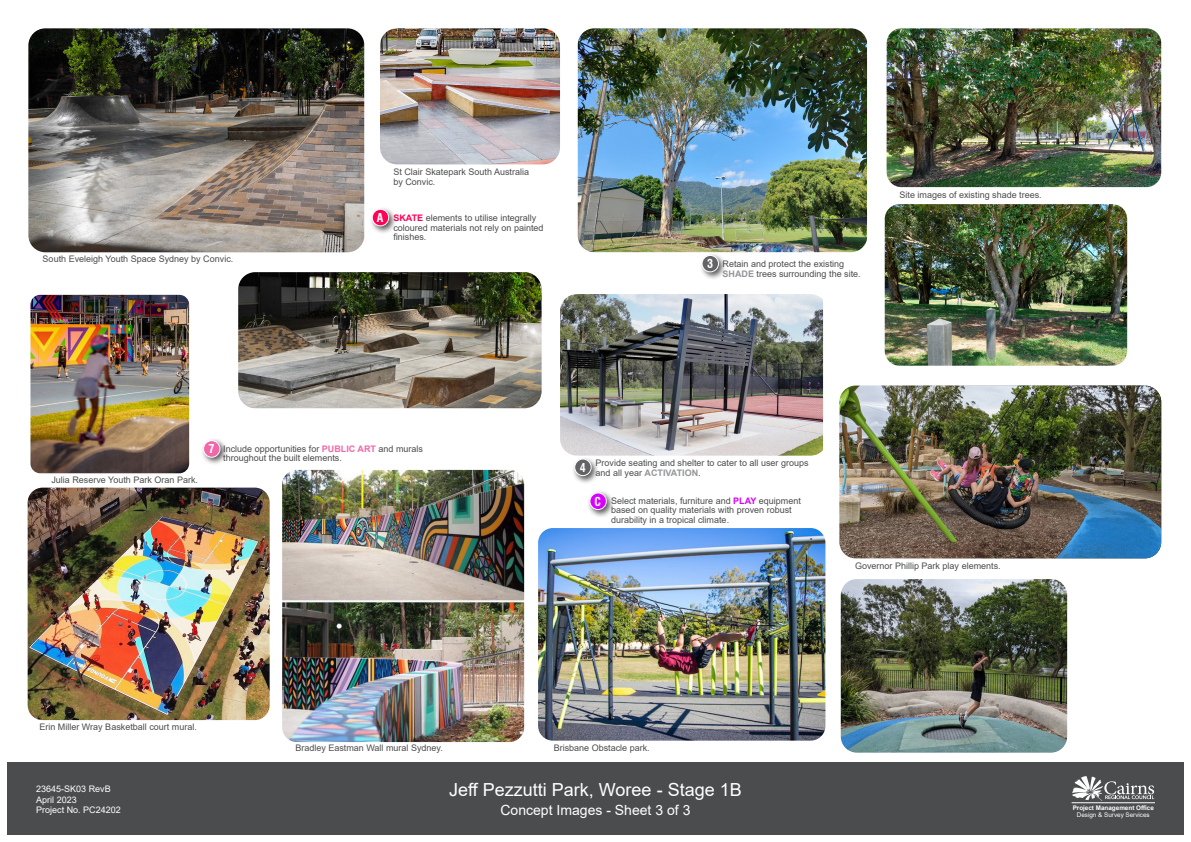
<style>
.page{position:relative;width:1191px;height:842px;background:#fff}
.page>*{position:absolute;margin:0;border:0;box-sizing:border-box;transform-origin:0 0}
.t1{font:18px "Arial";color:#fff}
.t2{font:14px "Arial";color:#fff}
.Photo_Numbers{font:700 condensed 12px "Swiss 721 BT";color:#fff}
.Body{font:9px/9.5px "Arial";color:#4b4c4d}
.t3{font:9px "Arial";color:#fff}
.t4{font:700 6.3px "Arial";color:#fff}
.t5{font:6.3px "Arial";color:#fff}
.s1{font-weight:700;color:#ff0155}
.s2{font-weight:700;color:#939598}
.s3{font-weight:700;color:#f168a8}
.s4{font-weight:700;color:#d800ff}
</style>
<div class="page">
<div style="left:7px;top:763px;width:1176px;height:72px;background:#4b4c4d"></div>
<svg style="left:1072px;top:776px;width:82px;height:25px"></svg>
<hr style="left:1071px;top:802px;width:84px;height:1px;background:#fff">
<img style="left:238px;top:272px;width:303px;height:136px">
<img style="left:560px;top:294px;width:263px;height:162px">
<img style="left:28px;top:28px;width:336px;height:224px">
<img style="left:380px;top:28px;width:180px;height:136px">
<img style="left:839px;top:386px;width:322px;height:172px">
<img style="left:538px;top:528px;width:287px;height:213px">
<img style="left:840px;top:579px;width:227px;height:174px">
<img style="left:886px;top:28px;width:275px;height:159px">
<img style="left:884px;top:204px;width:243px;height:162px">
<img style="left:578px;top:28px;width:289px;height:224px">
<img style="left:28px;top:488px;width:242px;height:232px">
<img style="left:282px;top:470px;width:242px;height:272px">
<img style="left:30px;top:295px;width:159px;height:178px">
<div style="left:369px;top:206px;width:28px;height:29px;background:#231f20;opacity:.75"></div>
<div style="left:372px;top:209px;width:17px;height:17px;background:#ff0155;border-radius:50%"></div>
<div style="left:372px;top:209px;width:17px;height:17px;border:1px solid #fff;border-radius:50%"></div>
<div style="left:201px;top:438px;width:27px;height:28px;background:#231f20;opacity:.75"></div>
<div style="left:203px;top:441px;width:17px;height:16px;background:#f168a8;border-radius:50%"></div>
<div style="left:203px;top:440px;width:17px;height:18px;border:1px solid #fff;border-radius:50%"></div>
<div style="left:699px;top:253px;width:28px;height:27px;background:#231f20;opacity:.75"></div>
<div style="left:702px;top:255px;width:16px;height:17px;background:#636366;border-radius:50%"></div>
<div style="left:701px;top:255px;width:18px;height:17px;border:1px solid #fff;border-radius:50%"></div>
<div style="left:587px;top:490px;width:28px;height:28px;background:#231f20;opacity:.75"></div>
<div style="left:590px;top:493px;width:16px;height:16px;background:#d800ff;border-radius:50%"></div>
<div style="left:589px;top:492px;width:18px;height:18px;border:1px solid #fff;border-radius:50%"></div>
<div style="left:572px;top:456px;width:27px;height:28px;background:#231f20;opacity:.75"></div>
<div style="left:575px;top:459px;width:16px;height:17px;background:#636366;border-radius:50%"></div>
<div style="left:574px;top:458px;width:17px;height:18px;border:1px solid #fff;border-radius:50%"></div>
<p class="Body" style="left:43px;top:254px;width:192px">South Eveleigh Youth Space Sydney by Convic.</p>
<p class="Body" style="left:393px;top:167px;width:137px">St Clair Skatepark South Australia by Convic.</p>
<p class="Photo_Numbers" style="left:377px;top:211px;width:8px">A</p>
<p class="Body" style="left:393px;top:213px;width:152px"><span class="s1">SKATE</span> elements to utilise integrally coloured materials not rely on painted finishes.</p>
<p class="Photo_Numbers" style="left:707px;top:256px;width:7px">3</p>
<p class="Body" style="left:722px;top:259px;width:140px">Retain and protect the existing<br><span class="s2">SHADE</span> trees surrounding the site.</p>
<p class="Body" style="left:899px;top:190px;width:144px">Site images of existing shade trees.</p>
<p class="Body" style="left:51px;top:475px;width:148px">Julia Reserve Youth Park Oran Park.</p>
<p class="Photo_Numbers" style="left:208px;top:442px;width:7px">7</p>
<p class="Body" style="left:223px;top:444px;width:201px">Include opportunities for <span class="s3">PUBLIC ART</span> and murals throughout the built elements.</p>
<p class="Photo_Numbers" style="left:580px;top:460px;width:7px">4</p>
<p class="Body" style="left:595px;top:458px;width:215px">Provide seating and shelter to cater to all user groups and all year <span class="s2">ACTIVATION</span>.</p>
<p class="Photo_Numbers" style="left:594px;top:494px;width:8px">C</p>
<p class="Body" style="left:611px;top:496px;width:191px">Select materials, furniture and <span class="s4">PLAY</span> equipment based on quality materials with proven robust durability in a tropical climate.</p>
<p class="Body" style="left:855px;top:561px;width:147px">Governor Phillip Park play elements.</p>
<p class="Body" style="left:39px;top:722px;width:159px">Erin Miller Wray Basketball court mural.</p>
<p class="t3" style="left:36px;top:782px;width:76px">23645-SK03 RevB</p>
<p class="t3" style="left:36px;top:793px;width:42px">April 2023</p>
<p class="t3" style="left:36px;top:804px;width:86px">Project No. PC24202</p>
<p class="Body" style="left:295px;top:743px;width:149px">Bradley Eastman Wall mural Sydney.</p>
<p class="Body" style="left:553px;top:743px;width:98px">Brisbane Obstacle park.</p>
<h1 class="t1" style="left:449px;top:777px;width:294px">Jeff Pezzutti Park, Woree - Stage 1B</h1>
<p class="t2" style="left:500px;top:800px;width:191px">Concept Images - Sheet 3 of 3</p>
<p class="t4" style="left:1072px;top:803px;width:83px">Project Management Office</p>
<p class="t5" style="left:1076px;top:811px;width:74px">Design &amp; Survey Services</p>
</div>
